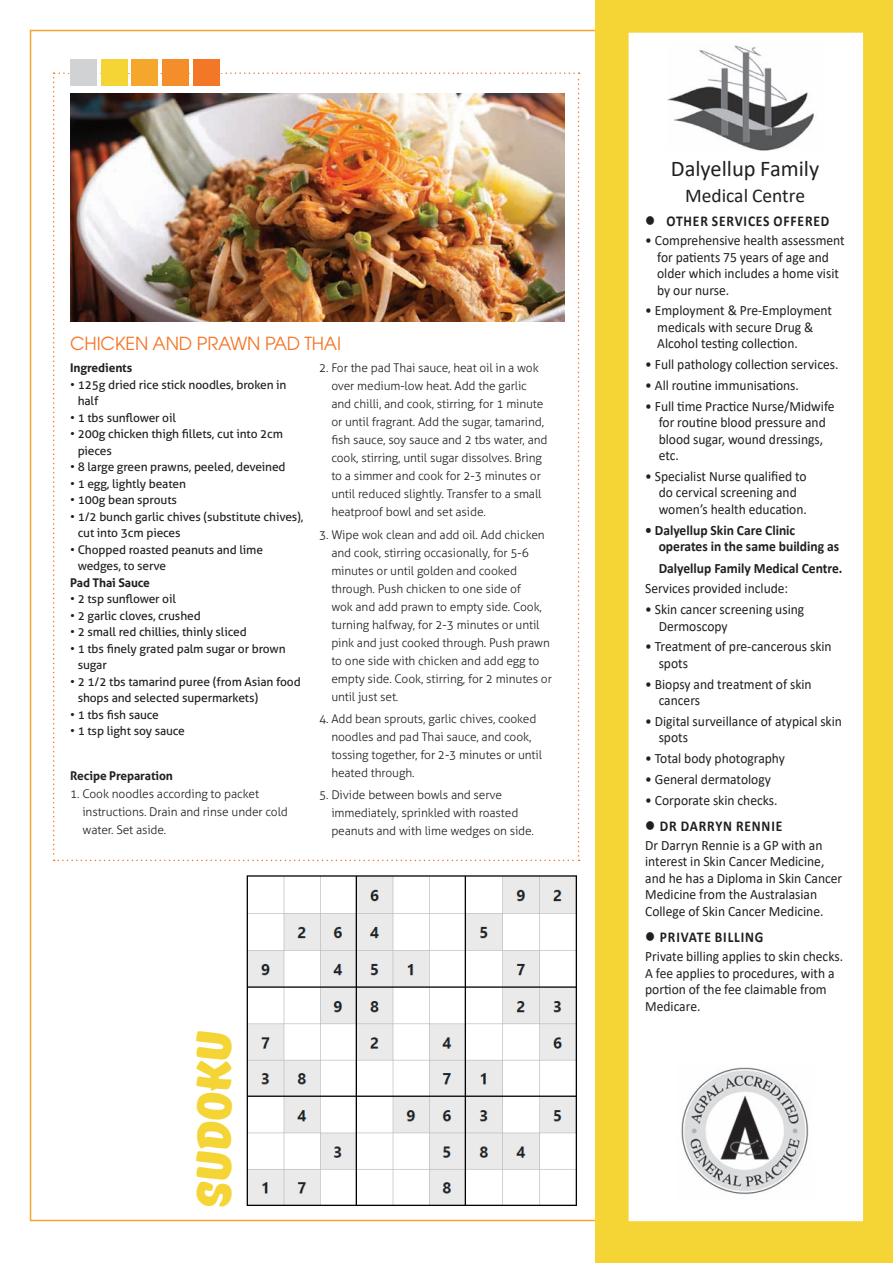
<style>
.page{position:relative;width:893px;height:1263px;background:#fff}
.page>*{position:absolute;margin:0;border:0;box-sizing:border-box;transform-origin:0 0}
.t1{font:900 47.85px "TT Masters";letter-spacing:-.01em;color:#f4d535}
.t2{font:22.5px "Calibri";color:#231f20}
.t3{font:19.5px "Calibri";color:#231f20}
.t4{font:18px "Avant Garde";letter-spacing:-.01em;color:#f47728}
.t5{font:700 15px "Calibri";letter-spacing:.06em;color:#231f20;scale:.9 1}
.t6{font:14.25px/16.5px "Calibri";color:#231f20;scale:.95 1}
.t7{font:700 14.25px/16.5px "Calibri";color:#231f20;scale:.95 1}
.t8{font:300 12px/18px "Aller";letter-spacing:-.01em;color:#231f20}
.t9{font:12px/16.5px "Aller";letter-spacing:-.01em;color:#231f20}
.t10{font:700 12px "Aller";letter-spacing:-.01em;color:#231f20}
</style>
<div class="page">
<svg style="left:53px;top:72px;width:527px;height:789px"></svg>
<div style="left:595px;top:0;width:298px;height:1263px;background:#f4d535"></div>
<div style="left:162px;top:59px;width:27px;height:27px;background:#f48e2a"></div>
<div style="left:132px;top:59px;width:26px;height:27px;background:#f5a72d"></div>
<div style="left:101px;top:59px;width:26px;height:27px;background:#f4d535"></div>
<div style="left:70px;top:59px;width:27px;height:27px;background:#d1d2d4"></div>
<div style="left:193px;top:59px;width:27px;height:27px;background:#f47728"></div>
<img style="left:70px;top:93px;width:495px;height:228px">
<img style="left:247px;top:875px;width:330px;height:331px">
<div style="left:629px;top:33px;width:234px;height:1188px;background:#fff"></div>
<img style="left:681px;top:1067px;width:128px;height:128px">
<img style="left:667px;top:45px;width:147px;height:106px">
<h3 class="t4" style="left:70px;top:332px;width:272px">CHICKEN AND PRAWN PAD THAI</h3>
<p class="t8" style="left:331px;top:359px;width:218px;text-indent:-12px">2. For the pad Thai sauce, heat oil in a wok over medium-low heat. Add the garlic and chilli, and cook, stirring, for 1 minute or until fragrant. Add the sugar, tamarind, fish sauce, soy sauce and 2 tbs water, and cook, stirring, until sugar dissolves. Bring to a simmer and cook for 2-3 minutes or until reduced slightly. Transfer to a small heatproof bowl and set aside.</p>
<p class="t8" style="left:331px;top:525px;width:222px;text-indent:-12px">3. Wipe wok clean and add oil. Add chicken and cook, stirring occasionally, for 5-6 minutes or until golden and cooked through. Push chicken to one side of<br>wok and add prawn to empty side. Cook, turning halfway, for 2-3 minutes or until pink and just cooked through. Push prawn to one side with chicken and add egg to empty side. Cook, stirring, for 2 minutes or until just set.</p>
<p class="t8" style="left:331px;top:710px;width:212px;text-indent:-12px">4. Add bean sprouts, garlic chives, cooked noodles and pad Thai sauce, and cook, tossing together, for 2-3 minutes or until heated through.</p>
<p class="t8" style="left:331px;top:786px;width:204px;text-indent:-12px">5. Divide between bowls and serve immediately, sprinkled with roasted peanuts and with lime wedges on side.</p>
<p class="t10" style="left:70px;top:361px;width:64px">Ingredients</p>
<p class="t9" style="left:78px;top:376px;width:210px;text-indent:-7px">• 125g dried rice stick noodles, broken in half</p>
<p class="t9" style="left:70px;top:409px;width:107px">• 1 tbs sunflower oil</p>
<p class="t9" style="left:78px;top:426px;width:207px;text-indent:-7px">• 200g chicken thigh fillets, cut into 2cm pieces</p>
<p class="t9" style="left:70px;top:459px;width:217px">• 8 large green prawns, peeled, deveined</p>
<p class="t9" style="left:70px;top:475px;width:117px">• 1 egg, lightly beaten</p>
<p class="t9" style="left:70px;top:492px;width:108px">• 100g bean sprouts</p>
<p class="t9" style="left:78px;top:508px;width:227px;text-indent:-7px">• 1/2 bunch garlic chives (substitute chives), cut into 3cm pieces</p>
<p class="t9" style="left:78px;top:541px;width:187px;text-indent:-7px">• Chopped roasted peanuts and lime wedges, to serve</p>
<p class="t10" style="left:70px;top:575px;width:81px">Pad Thai Sauce</p>
<p class="t9" style="left:70px;top:591px;width:107px">• 2 tsp sunflower oil</p>
<p class="t9" style="left:70px;top:607px;width:132px">• 2 garlic cloves, crushed</p>
<p class="t9" style="left:70px;top:624px;width:178px">• 2 small red chillies, thinly sliced</p>
<p class="t9" style="left:78px;top:640px;width:209px;text-indent:-7px">• 1 tbs finely grated palm sugar or brown sugar</p>
<p class="t9" style="left:78px;top:673px;width:225px;text-indent:-7px">• 2 1/2 tbs tamarind puree (from Asian food shops and selected supermarkets)</p>
<p class="t9" style="left:70px;top:706px;width:90px">• 1 tbs fish sauce</p>
<p class="t9" style="left:70px;top:723px;width:116px">• 1 tsp light soy sauce</p>
<p class="t10" style="left:70px;top:768px;width:104px">Recipe Preparation</p>
<p class="t8" style="left:82px;top:785px;width:207px;text-indent:-12px">1. Cook noodles according to packet instructions. Drain and rinse under cold water. Set aside.</p>
<h1 class="t1" style="left:182px;top:1206px;width:178px;rotate:-90deg">SUDOKU</h1>
<h2 class="t2" style="left:671px;top:153px;width:150px">Dalyellup Family</h2>
<h3 class="t3" style="left:685px;top:182px;width:121px">Medical Centre</h3>
<p class="t5" style="left:645px;top:211px;width:206px">● OTHER SERVICES OFFERED</p>
<p class="t6" style="left:657px;top:232px;width:199px;text-indent:-12px">• Comprehensive health assessment for patients 75 years of age and older which includes a home visit by our nurse.</p>
<p class="t6" style="left:657px;top:302px;width:186px;text-indent:-12px">• Employment &amp; Pre-Employment medicals with secure Drug &amp;<br>Alcohol testing collection.</p>
<p class="t6" style="left:645px;top:356px;width:205px">• Full pathology collection services.</p>
<p class="t6" style="left:645px;top:376px;width:163px">• All routine immunisations.</p>
<p class="t6" style="left:659px;top:397px;width:187px;text-indent:-13px">• Full time Practice Nurse/Midwife for routine blood pressure and blood sugar, wound dressings, etc.</p>
<p class="t6" style="left:659px;top:467px;width:158px;text-indent:-14px">• Specialist Nurse qualified to do cervical screening and women’s health education.</p>
<p class="t7" style="left:659px;top:521px;width:192px;text-indent:-13px">• Dalyellup Skin Care Clinic operates in the same building as</p>
<p class="t7" style="left:659px;top:559px;width:195px">Dalyellup Family Medical Centre.</p>
<p class="t6" style="left:645px;top:580px;width:152px">Services provided include:</p>
<p class="t6" style="left:659px;top:601px;width:155px;text-indent:-13px">• Skin cancer screening using<br>Dermoscopy</p>
<p class="t6" style="left:659px;top:638px;width:184px;text-indent:-13px">• Treatment of pre-cancerous skin spots</p>
<p class="t6" style="left:659px;top:675px;width:163px;text-indent:-13px">• Biopsy and treatment of skin cancers</p>
<p class="t6" style="left:659px;top:713px;width:194px;text-indent:-13px">• Digital surveillance of atypical skin spots</p>
<p class="t6" style="left:645px;top:750px;width:149px">• Total body photography</p>
<p class="t6" style="left:645px;top:771px;width:134px">• General dermatology</p>
<p class="t6" style="left:645px;top:791px;width:141px">• Corporate skin checks.</p>
<p class="t5" style="left:645px;top:816px;width:154px">● DR DARRYN RENNIE</p>
<p class="t6" style="left:645px;top:836px;width:209px">Dr Darryn Rennie is a GP with an interest in Skin Cancer Medicine, and he has a Diploma in Skin Cancer<br>Medicine from the Australasian<br>College of Skin Cancer Medicine.</p>
<p class="t5" style="left:645px;top:927px;width:133px">● PRIVATE BILLING</p>
<p class="t6" style="left:645px;top:948px;width:210px">Private billing applies to skin checks.<br>A fee applies to procedures, with a portion of the fee claimable from<br>Medicare.</p>
</div>
